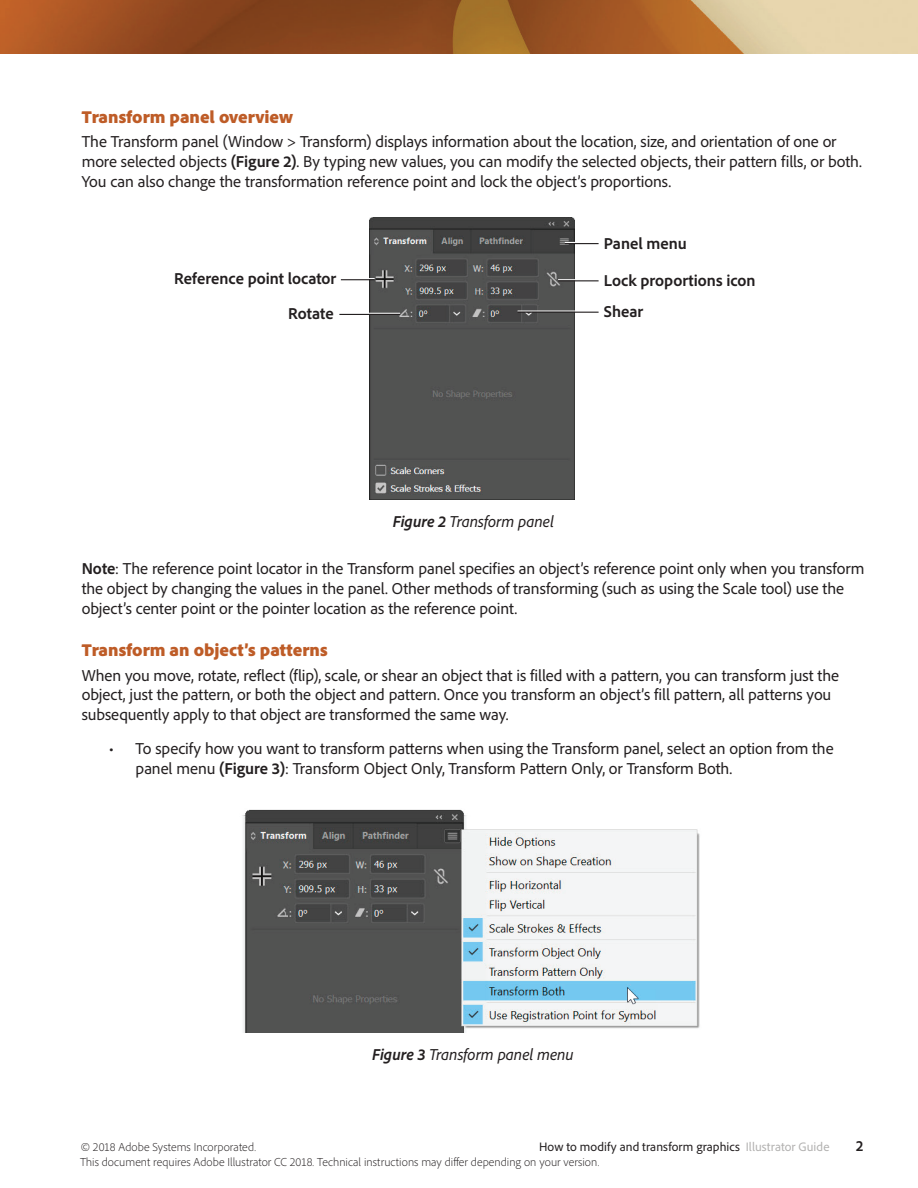
<style>
.page{position:relative;width:918px;height:1188px;background:#fff}
.page>*{position:absolute;margin:0;border:0;box-sizing:border-box;transform-origin:0 0}
.t1{font:900 18px "Adobe Clean";color:#be5c27}
.t2{font:16.5px/19.8px "Adobe Clean";letter-spacing:-.005em;color:#231f20}
.t3{font:700 16.5px "Adobe Clean";color:#231f20}
.t4{font:italic 16.5px "Adobe Clean";letter-spacing:-.005em;color:#231f20}
.t5{font:700 semi-condensed 15px "Adobe Clean";color:#231f20}
.t6{font:12.75px "Adobe Clean";letter-spacing:.005em;color:#231f20}
.t7{font:300 12px "Adobe Clean";letter-spacing:.005em;color:#231f20}
.s1{font-weight:700}
.s2{color:#b3b2b1}
</style>
<div class="page">
<img style="left:0;top:0;width:918px;height:54px">
<img style="left:370px;top:217px;width:204px;height:283px">
<img style="left:242px;top:809px;width:458px;height:224px">
<hr style="left:565px;top:242px;width:34px;height:1px;background:#fff">
<hr style="left:565px;top:243px;width:34px;height:1px;background:#231f20">
<hr style="left:558px;top:279px;width:41px;height:1px;background:#fff">
<hr style="left:558px;top:280px;width:41px;height:1px;background:#231f20">
<hr style="left:518px;top:310px;width:81px;height:2px;background:#fff">
<hr style="left:518px;top:312px;width:81px;height:1px;background:#231f20">
<hr style="left:339px;top:313px;width:61px;height:1px;background:#fff">
<hr style="left:339px;top:314px;width:61px;height:1px;background:#231f20">
<hr style="left:341px;top:278px;width:34px;height:1px;background:#fff">
<hr style="left:341px;top:279px;width:34px;height:1px;background:#231f20">
<p class="t1" style="left:82px;top:105px;width:213px">Transform panel overview</p>
<p class="t2" style="left:82px;top:131px;width:782px">The Transform panel (Window &gt; Transform) displays information about the location, size, and orientation of one or more selected objects <span class="s1">(Figure 2)</span>. By typing new values, you can modify the selected objects, their pattern fills, or both.<br>You can also change the transformation reference point and lock the object’s proportions.</p>
<p class="t3" style="left:174px;top:268px;width:164px">Reference point locator</p>
<p class="t3" style="left:604px;top:232px;width:85px">Panel menu</p>
<p class="t3" style="left:604px;top:270px;width:153px">Lock proportions icon</p>
<p class="t3" style="left:288px;top:302px;width:47px">Rotate</p>
<p class="t3" style="left:604px;top:301px;width:41px">Shear</p>
<p class="t4" style="left:393px;top:511px;width:163px"><span class="s1">Figure 2</span> Transform panel</p>
<p class="t2" style="left:82px;top:559px;width:784px"><span class="s1">Note</span>: The reference point locator in the Transform panel specifies an object’s reference point only when you transform the object by changing the values in the panel. Other methods of transforming (such as using the Scale tool) use the object’s center point or the pointer location as the reference point.</p>
<p class="t1" style="left:82px;top:638px;width:248px">Transform an object’s patterns</p>
<p class="t2" style="left:82px;top:665px;width:759px">When you move, rotate, reflect (flip), scale, or shear an object that is filled with a pattern, you can transform just the object, just the pattern, or both the object and pattern. Once you transform an object’s fill pattern, all patterns you subsequently apply to that object are transformed the same way.</p>
<p class="t2" style="left:136px;top:738px;width:700px;text-indent:-27px">• To specify how you want to transform patterns when using the Transform panel, select an option from the panel menu <span class="s1">(Figure 3)</span>: Transform Object Only, Transform Pattern Only, or Transform Both.</p>
<p class="t4" style="left:372px;top:1044px;width:203px"><span class="s1">Figure 3</span> Transform panel menu</p>
<p class="t7" style="left:81px;top:1139px;width:177px">© 2018 Adobe Systems Incorporated.</p>
<p class="t6" style="left:539px;top:1139px;width:292px">How to modify and transform graphics <span class="s2">Illustrator Guide</span></p>
<p class="t5" style="left:856px;top:1137px;width:9px">2</p>
<p class="t7" style="left:80px;top:1154px;width:521px">This document requires Adobe Illustrator CC 2018. Technical instructions may differ depending on your version.</p>
</div>
